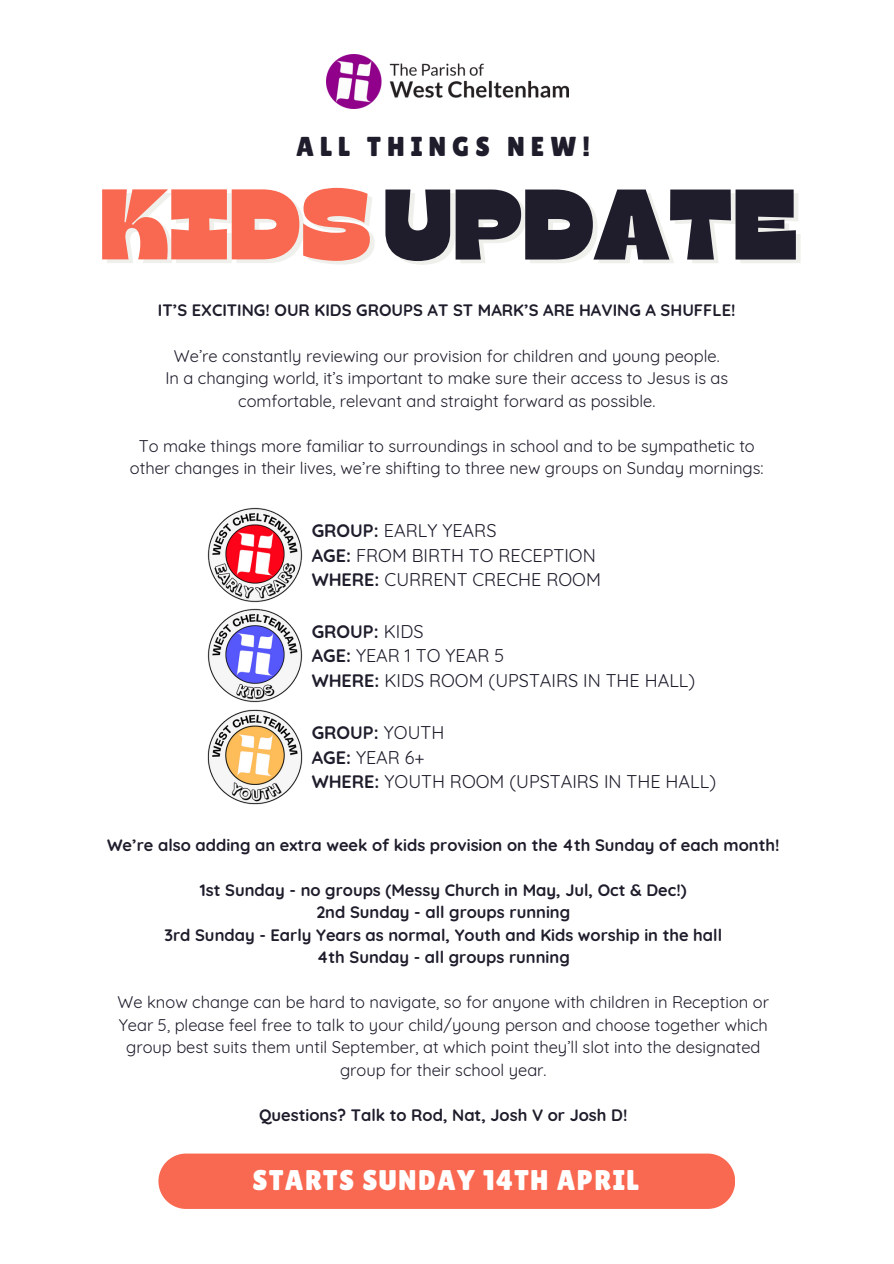
<style>
.page{position:relative;width:894px;height:1264px;background:#fff}
.page>*{position:absolute;margin:0;border:0;box-sizing:border-box;transform-origin:0 0}
.t1{font:99.9px "Gulfs Display";color:#1f1c2b}
.t2{font:28.5px "Lilita One";letter-spacing:.05em;color:#fff}
.t3{font:27.45px "Lilita One";letter-spacing:.22em;color:#1f1c2b}
.t4{font:18px/24.8px "Quicksand";color:#1f1c2b}
.t5{font:16.5px/22.5px "Quicksand";color:#1f1c2b;text-align:center}
.t6{font:700 16.5px/22.5px "Quicksand";color:#1f1c2b;text-align:center}
.s1{color:#eff0eb}
.s2{font-weight:700}
</style>
<div class="page">
<div style="left:158px;top:1153px;width:576px;height:55px;background:#f96951"></div>
<img style="left:326px;top:54px;width:242px;height:54px">
<img style="left:208px;top:608px;width:94px;height:95px">
<img style="left:208px;top:507px;width:94px;height:95px">
<img style="left:208px;top:709px;width:94px;height:95px">
<h3 class="t3" style="left:296px;top:130px;width:296px">ALL THINGS NEW!</h3>
<h1 class="t1" style="left:104px;top:160px;width:695px"><span class="s1">KIDS</span>UPDATE</h1>
<p class="t6" style="left:158px;top:299px;width:579px">IT’S EXCITING! OUR KIDS GROUPS AT ST MARK’S ARE HAVING A SHUFFLE!</p>
<p class="t5" style="left:165px;top:344px;width:564px">We’re constantly reviewing our provision for children and young people.<br>In a changing world, it’s important to make sure their access to Jesus is as comfortable, relevant and straight forward as possible.</p>
<p class="t5" style="left:130px;top:434px;width:635px">To make things more familiar to surroundings in school and to be sympathetic to other changes in their lives, we’re shifting to three new groups on Sunday mornings:</p>
<p class="t4" style="left:311px;top:517px;width:291px"><span class="s2">GROUP:</span> EARLY YEARS<br><span class="s2">AGE:</span> FROM BIRTH TO RECEPTION<br><span class="s2">WHERE:</span> CURRENT CRECHE ROOM</p>
<p class="t4" style="left:311px;top:618px;width:385px"><span class="s2">GROUP:</span> KIDS<br><span class="s2">AGE:</span> YEAR 1 TO YEAR 5<br><span class="s2">WHERE:</span> KIDS ROOM (UPSTAIRS IN THE HALL)</p>
<p class="t4" style="left:311px;top:719px;width:406px"><span class="s2">GROUP:</span> YOUTH<br><span class="s2">AGE:</span> YEAR 6+<br><span class="s2">WHERE:</span> YOUTH ROOM (UPSTAIRS IN THE HALL)</p>
<p class="t6" style="left:107px;top:833px;width:673px">We’re also adding an extra week of kids provision on the 4th Sunday of each month!</p>
<p class="t6" style="left:164px;top:878px;width:559px">1st Sunday - no groups (Messy Church in May, Jul, Oct &amp; Dec!)<br>2nd Sunday - all groups running<br>3rd Sunday - Early Years as normal, Youth and Kids worship in the hall 4th Sunday - all groups running</p>
<p class="t5" style="left:117px;top:990px;width:652px">We know change can be hard to navigate, so for anyone with children in Reception or Year 5, please feel free to talk to your child/young person and choose together which group best suits them until September, at which point they’ll slot into the designated group for their school year.</p>
<p class="t6" style="left:259px;top:1103px;width:369px">Questions? Talk to Rod, Nat, Josh V or Josh D!</p>
<h2 class="t2" style="left:252px;top:1163px;width:388px">STARTS SUNDAY 14TH APRIL</h2>
</div>
